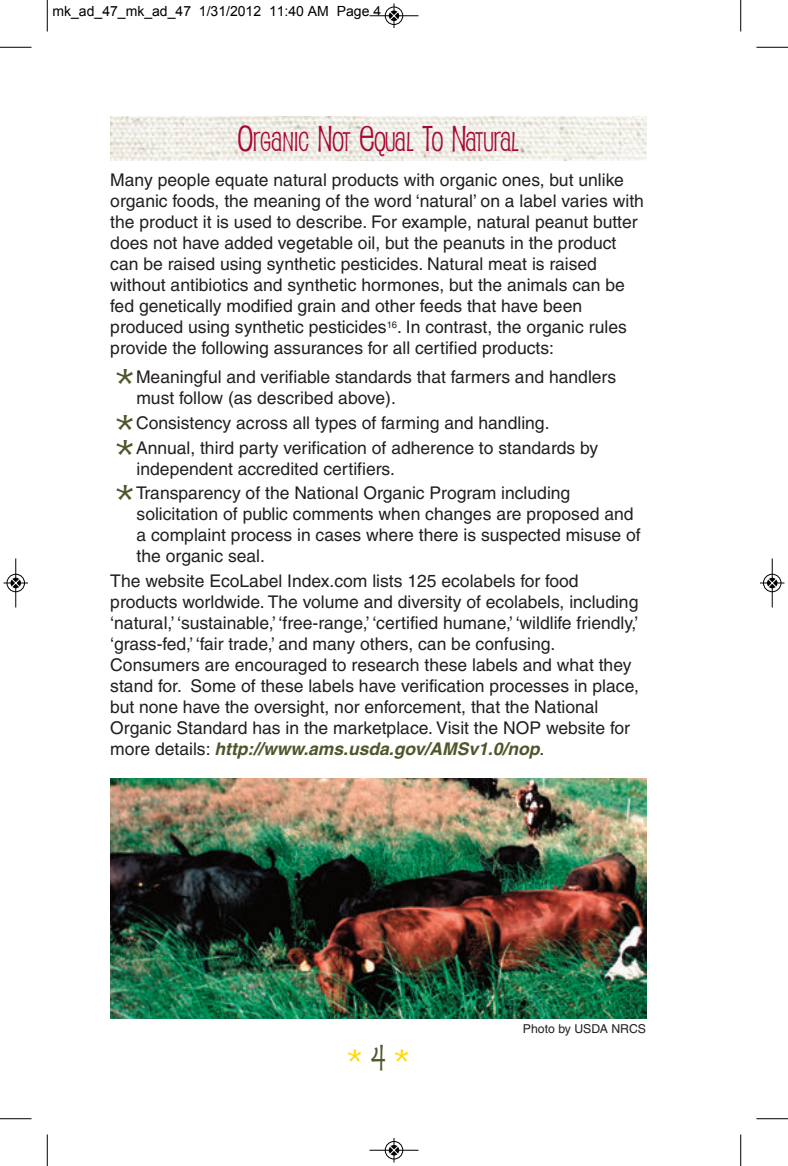
<style>
.page{position:relative;width:788px;height:1166px;background:#fff}
.page>*{position:absolute;margin:0;border:0;box-sizing:border-box;transform-origin:0 0}
.t1{font:43.75px "Pupcat";color:#4d572b}
.t2{font:35px "Pupcat";color:#ffd801}
.t3{font:26.25px "Pupcat";color:#a60733}
.t4{font:17.5px/21px "Helvetica";color:#231f20}
.t5{font:14px "Arial";color:#000}
.t6{font:12.25px "Helvetica";color:#231f20}
.s1{font-size:35px}
.s2{font-weight:700;font-style:italic;color:#4d572b}
.s3{color:#4d572b}
</style>
<div class="page">
<img style="left:110px;top:117px;width:536px;height:44px">
<img style="left:110px;top:778px;width:536px;height:240px">
<hr style="left:47px;top:0;width:1px;height:32px;background:#000">
<hr style="left:0;top:47px;width:32px;height:1px;background:#000">
<hr style="left:740px;top:0;width:1px;height:32px;background:#000">
<hr style="left:756px;top:47px;width:32px;height:1px;background:#000">
<hr style="left:47px;top:1134px;width:1px;height:32px;background:#000">
<hr style="left:0;top:1118px;width:32px;height:1px;background:#000">
<hr style="left:740px;top:1134px;width:1px;height:32px;background:#000">
<hr style="left:756px;top:1118px;width:32px;height:1px;background:#000">
<div style="left:384px;top:6px;width:19px;height:19px;border:1px solid #fff;border-radius:50%"></div>
<hr style="left:369px;top:15px;width:49px;height:1px;background:#000">
<div style="left:385px;top:7px;width:18px;height:18px;border:1px solid #000;border-radius:50%"></div>
<svg style="left:389px;top:4px;width:9px;height:24px"></svg>
<div style="left:384px;top:1140px;width:19px;height:19px;border:1px solid #fff;border-radius:50%"></div>
<hr style="left:369px;top:1149px;width:49px;height:1px;background:#000">
<div style="left:385px;top:1141px;width:18px;height:18px;border:1px solid #000;border-radius:50%"></div>
<svg style="left:389px;top:1138px;width:9px;height:24px"></svg>
<div style="left:6px;top:573px;width:19px;height:19px;border:1px solid #fff;border-radius:50%"></div>
<hr style="left:15px;top:558px;width:1px;height:49px;background:#000">
<div style="left:7px;top:574px;width:18px;height:18px;border:1px solid #000;border-radius:50%"></div>
<svg style="left:4px;top:578px;width:24px;height:9px"></svg>
<div style="left:762px;top:573px;width:19px;height:19px;border:1px solid #fff;border-radius:50%"></div>
<hr style="left:771px;top:558px;width:1px;height:49px;background:#000">
<div style="left:763px;top:574px;width:18px;height:18px;border:1px solid #000;border-radius:50%"></div>
<svg style="left:760px;top:578px;width:24px;height:9px"></svg>
<p class="t5" style="left:52px;top:3px;width:330px">mk_ad_47_mk_ad_47 1/31/2012 11:40 AM Page 4</p>
<h3 class="t3" style="left:238px;top:125px;width:282px"><span class="s1">O</span>RGANIC <span class="s1">N</span>OT <span class="s1">E</span>QUAL <span class="s1">T</span>O <span class="s1">N</span>ATURAL</h3>
<p class="t4" style="left:110px;top:171px;width:535px">Many people equate natural products with organic ones, but unlike organic foods, the meaning of the word ‘natural’ on a label varies with the product it is used to describe. For example, natural peanut butter does not have added vegetable oil, but the peanuts in the product can be raised using synthetic pesticides. Natural meat is raised without antibiotics and synthetic hormones, but the animals can be fed genetically modified grain and other feeds that have been produced using synthetic pesticides<sup>16</sup>. In contrast, the organic rules provide the following assurances for all certified products:</p>
<p class="t4" style="left:136px;top:368px;width:481px">Meaningful and verifiable standards that farmers and handlers</p>
<h1 class="t1" style="left:116px;top:354px;width:21px">*</h1>
<p class="t4" style="left:136px;top:387px;width:415px;line-height:24.8px">must follow (as described above).<br>Consistency across all types of farming and handling.</p>
<h1 class="t1" style="left:116px;top:400px;width:21px">*</h1>
<h1 class="t1" style="left:116px;top:425px;width:21px">*</h1>
<p class="t4" style="left:136px;top:438px;width:464px">Annual, third party verification of adherence to standards by</p>
<p class="t4" style="left:136px;top:457px;width:436px;line-height:24.8px">independent accredited certifiers.<br>Transparency of the National Organic Program including</p>
<h1 class="t1" style="left:116px;top:471px;width:21px">*</h1>
<p class="t4" style="left:136px;top:505px;width:505px">solicitation of public comments when changes are proposed and a complaint process in cases where there is suspected misuse of the organic seal.</p>
<p class="t4" style="left:110px;top:572px;width:530px">The website EcoLabel Index.com lists 125 ecolabels for food products worldwide. The volume and diversity of ecolabels, including ‘natural,’ ‘sustainable,’ ‘free-range,’ ‘certified humane,’ ‘wildlife friendly,’ ‘grass-fed,’ ‘fair trade,’ and many others, can be confusing.<br>Consumers are encouraged to research these labels and what they stand for. Some of these labels have verification processes in place, but none have the oversight, nor enforcement, that the National Organic Standard has in the marketplace. Visit the NOP website for more details: <span class="s2">http://www.ams.usda.gov/AMSv1.0/nop</span>.</p>
<h2 class="t2" style="left:347px;top:1038px;width:64px">*<span class="s3">4</span>*</h2>
<p class="t6" style="left:523px;top:1024px;width:125px">Photo by USDA NRCS</p>
</div>
